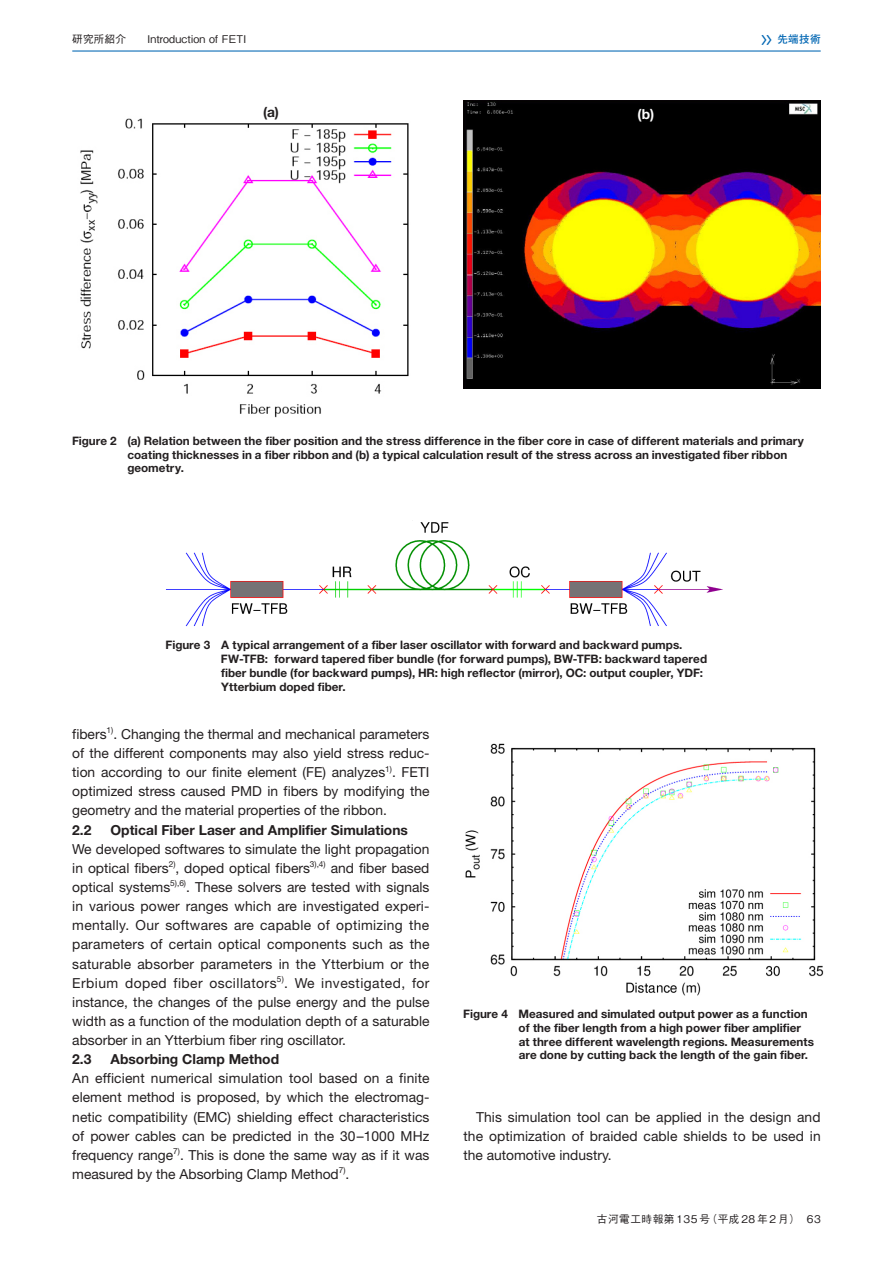
<style>
.page{position:relative;width:893px;height:1263px;background:#fff}
.page>*{position:absolute;margin:0;border:0;box-sizing:border-box;transform-origin:0 0}
.t1{font:13.8px/19.2px "Helvetica Neue LT Pro";color:#231f20;text-align:right}
.t2{font:700 13.8px "Helvetica Neue LT Pro";color:#231f20}
.t3{font:13.8px "Helvetica Neue LT Pro";letter-spacing:.02em;color:#231f20}
.t4{font:13.8px "Helvetica Neue LT Pro";letter-spacing:.035em;color:#231f20}
.t5{font:700 13.8px "Helvetica Neue LT Pro";color:#fff}
.t6{font:700 11.7px/13.8px "Helvetica Neue LT Pro";color:#231f20}
.t7{font:500 10.65px "Gothic BBB Pro";letter-spacing:.03em;color:#231f20}
.t8{font:500 10.65px "Gothic BBB Pro";letter-spacing:.05em;color:#231f20}
.t9{font:500 10.65px "Gothic BBB Pro";letter-spacing:.175em;color:#231f20}
.t10{font:700 10.65px "Futo Go B101 Pro";color:#0166b3}
.t11{font:8.25px "Helvetica Neue LT Pro";color:#231f20}
.s1{font-family:"Gothic MB101 Pro";font-weight:500}
.s2{font-size:13.8px}
</style>
<div class="page">
<hr style="left:72px;top:50px;width:749px;height:2px;background:#0166b3">
<img style="left:80px;top:118px;width:329px;height:300px">
<div style="left:263px;top:105px;width:16px;height:17px;background:#fff"></div>
<img style="left:463px;top:101px;width:358px;height:287px">
<img style="left:166px;top:522px;width:557px;height:105px">
<img style="left:465px;top:743px;width:359px;height:252px">
<p class="t7" style="left:72px;top:31px;width:176px">研究所紹介　　Introduction of FETI</p>
<p class="t2" style="left:263px;top:104px;width:17px">a( )</p>
<p class="t5" style="left:638px;top:106px;width:18px">( (b</p>
<p class="t10" style="left:761px;top:31px;width:61px"><span class="s1">〉〉</span>先端技術</p>
<p class="t6" style="left:72px;top:433px;width:46px">Figure 2</p>
<p class="t6" style="left:127px;top:433px;width:678px">a( ) Relation between the fiber position and the stress difference in the fiber core in case of different materials and primary</p>
<p class="t6" style="left:127px;top:447px;width:661px">coating thicknesses in a fiber ribbon and b( a) typical calculation result of the stress across an investigated fiber ribbon geometry.</p>
<p class="t6" style="left:166px;top:638px;width:46px">Figure 3</p>
<p class="t6" style="left:221px;top:638px;width:463px">A typical arrangement of a fiber laser oscillator with forward and backward pumps.</p>
<p class="t6" style="left:274px;top:652px;width:434px">forward tapered fiber bundle (for forward pumps ,) BW-TFB: backward tapered</p>
<p class="t6" style="left:221px;top:652px;width:483px">FW-TFB:<br>fiber bundle (for backward pumps ,) HR: high reflector (mirror ,) OC: output coupler, YDF:<br>Ytterbium doped fiber.</p>
<p class="t11" style="left:107px;top:725px;width:12px"><span class="s2">.</span>)1</p>
<p class="t1" style="left:121px;top:724px;width:310px">Changing the thermal and mechanical parameters</p>
<p class="t1" style="left:72px;top:724px;width:36px">fibers</p>
<p class="t1" style="left:72px;top:743px;width:359px">of the different components may also yield stress reduc-</p>
<p class="t1" style="left:72px;top:781px;width:359px;text-align:left">optimized stress caused PMD in fibers by modifying the geometry and the material properties of the ribbon.</p>
<p class="t2" style="left:111px;top:821px;width:299px">Optical Fiber Laser and Amplifier Simulations</p>
<p class="t11" style="left:385px;top:764px;width:12px"><span class="s2">.</span>)1</p>
<p class="t1" style="left:72px;top:762px;width:314px">tion according to our finite element (FE) analyzes</p>
<p class="t1" style="left:402px;top:762px;width:29px">FETI</p>
<p class="t2" style="left:72px;top:821px;width:21px">2.2</p>
<p class="t1" style="left:72px;top:839px;width:359px">We developed softwares to simulate the light propagation and fiber based</p>
<p class="t11" style="left:169px;top:859px;width:12px"><span class="s2">,</span>)2</p>
<p class="t11" style="left:310px;top:859px;width:17px">, 4)3 )</p>
<p class="t1" style="left:72px;top:858px;width:98px">in optical fibers</p>
<p class="t1" style="left:184px;top:858px;width:127px">doped optical fibers</p>
<p class="t11" style="left:170px;top:878px;width:15px">, 6)5</p>
<p class="t1" style="left:184px;top:877px;width:247px">.<sup>)</sup> These solvers are tested with signals</p>
<p class="t1" style="left:72px;top:877px;width:99px">optical systems</p>
<p class="t1" style="left:72px;top:896px;width:359px">in various power ranges which are investigated experi-</p>
<p class="t1" style="left:72px;top:935px;width:359px">parameters of certain optical components such as the saturable absorber parameters in the Ytterbium or the for</p>
<p class="t1" style="left:136px;top:915px;width:25px">Our</p>
<p class="t3" style="left:165px;top:917px;width:64px">softwares</p>
<p class="t1" style="left:318px;top:915px;width:14px">of</p>
<p class="t3" style="left:72px;top:917px;width:58px">mentally.</p>
<p class="t3" style="left:260px;top:917px;width:52px">capable</p>
<p class="t3" style="left:336px;top:917px;width:68px">optimizing</p>
<p class="t1" style="left:409px;top:915px;width:22px">the</p>
<p class="t1" style="left:234px;top:915px;width:21px">are</p>
<p class="t11" style="left:277px;top:974px;width:13px"><span class="s2">.</span>)5</p>
<p class="t1" style="left:173px;top:973px;width:31px">fiber</p>
<p class="t1" style="left:72px;top:973px;width:359px;text-align:left">Erbium<br>instance, the changes of the pulse energy and the pulse width as a function of the modulation depth of a saturable absorber in an Ytterbium fiber ring oscillator.</p>
<p class="t2" style="left:111px;top:1051px;width:170px">Absorbing Clamp Method</p>
<p class="t1" style="left:125px;top:973px;width:43px">doped</p>
<p class="t4" style="left:209px;top:974px;width:69px">oscillators</p>
<p class="t1" style="left:295px;top:973px;width:21px">We</p>
<p class="t4" style="left:321px;top:974px;width:86px">investigated,</p>
<p class="t2" style="left:72px;top:1051px;width:21px">2.3</p>
<p class="t1" style="left:72px;top:1068px;width:359px">An efficient numerical simulation tool based on a finite</p>
<p class="t1" style="left:72px;top:1107px;width:359px">netic compatibility (EMC) shielding effect characteristics</p>
<p class="t1" style="left:72px;top:1088px;width:359px">element method is proposed, by which the electromag-</p>
<p class="t1" style="left:72px;top:1126px;width:359px">of power cables can be predicted in the 30–1000 MHz<br>This is done the same way as itif was</p>
<p class="t11" style="left:173px;top:1146px;width:12px"><span class="s2">.</span>)7</p>
<p class="t1" style="left:72px;top:1145px;width:102px">frequency range</p>
<p class="t11" style="left:339px;top:1165px;width:12px"><span class="s2">.</span>(7</p>
<p class="t1" style="left:72px;top:1164px;width:268px">measured by the Absorbing Clamp Method</p>
<p class="t6" style="left:463px;top:1006px;width:46px">Figure 4</p>
<p class="t6" style="left:518px;top:1006px;width:291px">Measured and simulated output power as a function</p>
<p class="t6" style="left:519px;top:1020px;width:297px">of the fiber length from a high power fiber amplifier at three different wavelength regions. Measurements are done by cutting back the length of the gain fiber.</p>
<p class="t1" style="left:463px;top:1107px;width:359px;text-align:justify;text-indent:13px">This simulation tool can be applied in the design and the optimization of braided cable shields to be used in the automotive industry.</p>
<p class="t9" style="left:706px;top:1211px;width:95px">（平成28年2月(</p>
<p class="t8" style="left:597px;top:1211px;width:115px">古河電工時報第135 号</p>
<p class="t7" style="left:807px;top:1211px;width:15px">63</p>
</div>
